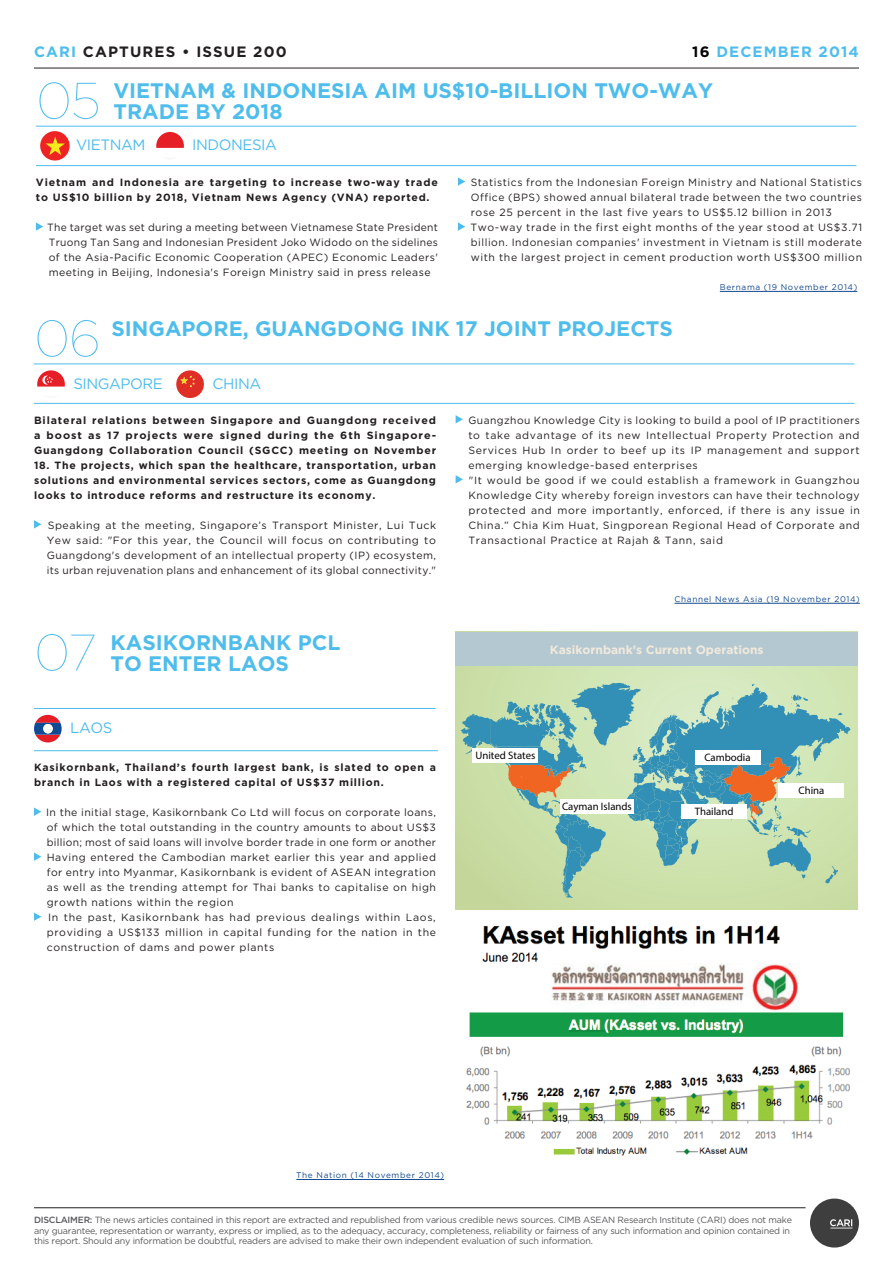
<style>
.page{position:relative;width:893px;height:1263px;background:#fff}
.page>*{position:absolute;margin:0;border:0;box-sizing:border-box;transform-origin:0 0}
.t1{font:100 51px "Gotham HTF";color:#4fbdec}
.t2{font:700 21px/21px "Gotham HTF";color:#4fbdec}
.t3{font:15px "Gotham HTF";letter-spacing:-.03em;color:#4fbdec}
.t4{font:700 15px "Gotham HTF";letter-spacing:.075em;color:#231f20}
.t5{font:700 15px "Gotham HTF";letter-spacing:.075em;color:#4fbdec}
.t6{font:700 12px "Gotham HTF";color:#f2eadb}
.t7{font:10.8px "Myriad Pro";color:#040503}
.t8{font:10.5px/15px "Gotham HTF";letter-spacing:.055em;color:#231f20}
.t9{font:700 10.5px/15px "Gotham HTF";letter-spacing:.075em;color:#231f20}
.t10{font:9px/10.8px "Gotham HTF";letter-spacing:-.025em;color:#57585a}
.t11{font:8.25px "Gotham HTF";letter-spacing:.075em;color:#12498e}
.s1{color:#4fbdec}
.s2{color:#040503}
.s3{font-weight:500}
</style>
<div class="page">
<hr style="left:34px;top:1207px;width:772px;height:1px;background:#231f20">
<hr style="left:34px;top:68px;width:825px;height:1px;background:#231f20">
<svg style="left:810px;top:1198px;width:49px;height:49px"></svg>
<svg style="left:156px;top:133px;width:28px;height:15px"></svg>
<svg style="left:40px;top:131px;width:30px;height:30px"></svg>
<svg style="left:46px;top:136px;width:19px;height:19px"></svg>
<svg style="left:40px;top:370px;width:22px;height:6px"></svg>
<svg style="left:37px;top:376px;width:28px;height:11px"></svg>
<svg style="left:34px;top:715px;width:28px;height:27px"></svg>
<div style="left:43px;top:724px;width:10px;height:9px;background:#fff;border-radius:50%"></div>
<svg style="left:176px;top:370px;width:28px;height:28px"></svg>
<hr style="left:720px;top:291px;width:137px;height:1px;background:#12498e">
<hr style="left:674px;top:603px;width:186px;height:1px;background:#12498e">
<hr style="left:296px;top:1179px;width:148px;height:1px;background:#12498e">
<hr style="left:36px;top:126px;width:820px;height:1px;background:#4fbdec">
<hr style="left:34px;top:364px;width:820px;height:1px;background:#4fbdec">
<hr style="left:34px;top:708px;width:401px;height:1px;background:#4fbdec">
<hr style="left:36px;top:165px;width:820px;height:1px;background:#4fbdec">
<hr style="left:34px;top:403px;width:820px;height:1px;background:#4fbdec">
<hr style="left:34px;top:750px;width:404px;height:1px;background:#4fbdec">
<svg style="left:36px;top:222px;width:7px;height:9px"></svg>
<svg style="left:34px;top:520px;width:7px;height:8px"></svg>
<svg style="left:34px;top:807px;width:7px;height:9px"></svg>
<svg style="left:34px;top:852px;width:7px;height:9px"></svg>
<svg style="left:34px;top:912px;width:7px;height:9px"></svg>
<svg style="left:458px;top:177px;width:7px;height:9px"></svg>
<svg style="left:458px;top:222px;width:7px;height:9px"></svg>
<svg style="left:456px;top:415px;width:7px;height:8px"></svg>
<svg style="left:456px;top:475px;width:7px;height:8px"></svg>
<svg style="left:455px;top:666px;width:403px;height:243px"></svg>
<svg style="left:461px;top:683px;width:390px;height:215px"></svg>
<div style="left:455px;top:632px;width:403px;height:34px;background:#b4c8d2"></div>
<img style="left:466px;top:925px;width:385px;height:231px">
<div style="left:682px;top:805px;width:65px;height:14px;background:#fff"></div>
<div style="left:779px;top:784px;width:65px;height:14px;background:#fff"></div>
<div style="left:695px;top:750px;width:65px;height:14px;background:#fff"></div>
<div style="left:473px;top:748px;width:65px;height:14px;background:#fff"></div>
<div style="left:560px;top:800px;width:74px;height:14px;background:#fff"></div>
<h3 class="t4" style="left:34px;top:43px;width:254px"><span class="s1">CARI</span> CAPTURES • ISSUE 200</h3>
<h3 class="t5" style="left:692px;top:43px;width:168px"><span class="s2">16</span> DECEMBER 2014</h3>
<h1 class="t1" style="left:36px;top:73px;width:66px">05</h1>
<h2 class="t2" style="left:113px;top:79px;width:31px">Vietnam</h2>
<h2 class="t2" style="left:222px;top:79px;width:93px">&amp; Indonesia</h2>
<h2 class="t2" style="left:374px;top:79px;width:15px">aim</h2>
<h2 class="t2" style="left:423px;top:79px;width:87px">US$10-billi</h2>
<h2 class="t2" style="left:554px;top:79px;width:161px">on Two-Way</h2>
<h2 class="t2" style="left:113px;top:100px;width:30px">Trade</h2>
<h2 class="t2" style="left:196px;top:100px;width:89px">By 2018</h2>
<h3 class="t3" style="left:76px;top:137px;width:71px">VIETNAM</h3>
<h3 class="t3" style="left:192px;top:137px;width:86px">INDONESIA</h3>
<p class="t9" style="left:36px;top:174px;width:403px">Vietnam and Indonesia are targeting to increase two-way trade to US$10 billion by 2018, Vietnam News Agency (VNA) reported.</p>
<p class="t8" style="left:47px;top:219px;width:392px;text-align:justify">The target was set during a meeting between Vietnamese State President Truong Tan Sang and Indonesian President Joko Widodo on the sidelines of the Asia-Pacific Economic Cooperation (APEC) Economic Leaders' meeting in Beijing, Indonesia's Foreign Ministry said in press release</p>
<p class="t8" style="left:470px;top:174px;width:393px">Statistics from the Indonesian Foreign Ministry and National Statistics Office (BPS) showed annual bilateral trade between the two countries rose 25 percent in the last five years to US$5.12 billion in 2013<br>Two-way trade in the first eight months of the year stood at US$3.71 billion. Indonesian companies' investment in Vietnam is still moderate with the largest project in cement production worth US$300 million</p>
<p class="t11" style="left:720px;top:283px;width:139px">Bernama (19 November 2014)</p>
<h1 class="t1" style="left:34px;top:311px;width:68px">06</h1>
<h2 class="t2" style="left:111px;top:317px;width:563px">Si ngapore, Guangdong i nk 17 joi nt projects</h2>
<h3 class="t3" style="left:73px;top:375px;width:91px">SINGAPORE</h3>
<h3 class="t3" style="left:213px;top:375px;width:50px">CHINA</h3>
<p class="t9" style="left:34px;top:412px;width:404px;text-align:justify">Bilateral relations between Singapore and Guangdong received a boost as 17 projects were signed during the 6th Singapore-Guangdong Collaboration Council (SGCC) meeting on November</p>
<p class="t9" style="left:34px;top:457px;width:403px;text-align:justify">18. The projects, which span the healthcare, transportation, urban solutions and environmental services sectors, come as Guangdong looks to introduce reforms and restructure its economy.</p>
<p class="t8" style="left:47px;top:517px;width:391px;text-align:justify">Speaking at the meeting, Singapore’s Transport Minister, Lui Tuck Yew said: "For this year, the Council will focus on contributing to Guangdong's development of an intellectual property (IP) ecosystem, its urban rejuvenation plans and enhancement of its global connectivity."</p>
<h1 class="t1" style="left:34px;top:625px;width:63px">07</h1>
<h2 class="t2" style="left:110px;top:631px;width:229px">Kasi kornbank PCL<br>To Enter Laos</h2>
<h3 class="t3" style="left:70px;top:719px;width:44px">LAOS</h3>
<p class="t9" style="left:34px;top:759px;width:403px">Kasikornbank, Thailand’s fourth largest bank, is slated to open a branch in Laos with a registered capital of US$37 million.</p>
<p class="t8" style="left:46px;top:804px;width:391px">In the initial stage, Kasikornbank Co Ltd will focus on corporate loans, of which the total outstanding in the country amounts to about US$3 billion; most of said loans will involve border trade in one form or another Having entered the Cambodian market earlier this year and applied for entry into Myanmar, Kasikornbank is evident of ASEAN integration as well as the trending attempt for Thai banks to capitalise on high growth nations within the region<br>In the past, Kasikornbank has had previous dealings within Laos, providing a US$133 million in capital funding for the nation in the construction of dams and power plants</p>
<p class="t8" style="left:468px;top:412px;width:393px">Guangzhou Knowledge City is looking to build a pool of IP practitioners to take advantage of its new Intellectual Property Protection and Services Hub In order to beef up its IP management and support emerging knowledge-based enterprises<br>"It would be good if we could establish a framework in Guangzhou Knowledge City whereby foreign investors can have their technology protected and more importantly, enforced, if there is any issue in China.” Chia Kim Huat, Singporean Regional Head of Corporate and Transactional Practice at Rajah &amp; Tann, said</p>
<p class="t11" style="left:674px;top:595px;width:187px">Channel News Asia (19 November 2014)</p>
<p class="t6" style="left:550px;top:643px;width:215px">Kasikornbank’s Current Operations</p>
<p class="t7" style="left:475px;top:748px;width:62px">United States</p>
<p class="t7" style="left:704px;top:750px;width:48px">Cambodia</p>
<p class="t7" style="left:562px;top:800px;width:71px">Cayman Islands</p>
<p class="t7" style="left:695px;top:805px;width:40px">Thailand</p>
<p class="t7" style="left:798px;top:784px;width:27px">China</p>
<p class="t11" style="left:296px;top:1171px;width:149px">The Nation (14 November 2014)</p>
<p class="t10" style="left:34px;top:1214px;width:759px"><span class="s3">DISCLAIMER:</span> The news articles contained in this report are extracted and republished from various credible news sources. CIMB ASEAN Research Institute (CARI) does not make any guarantee, representation or warranty, express or implied, as to the adequacy, accuracy, completeness, reliability or fairness of any such information and opinion contained in this report. Should any information be doubtful, readers are advised to make their own independent evaluation of such information.</p>
</div>
